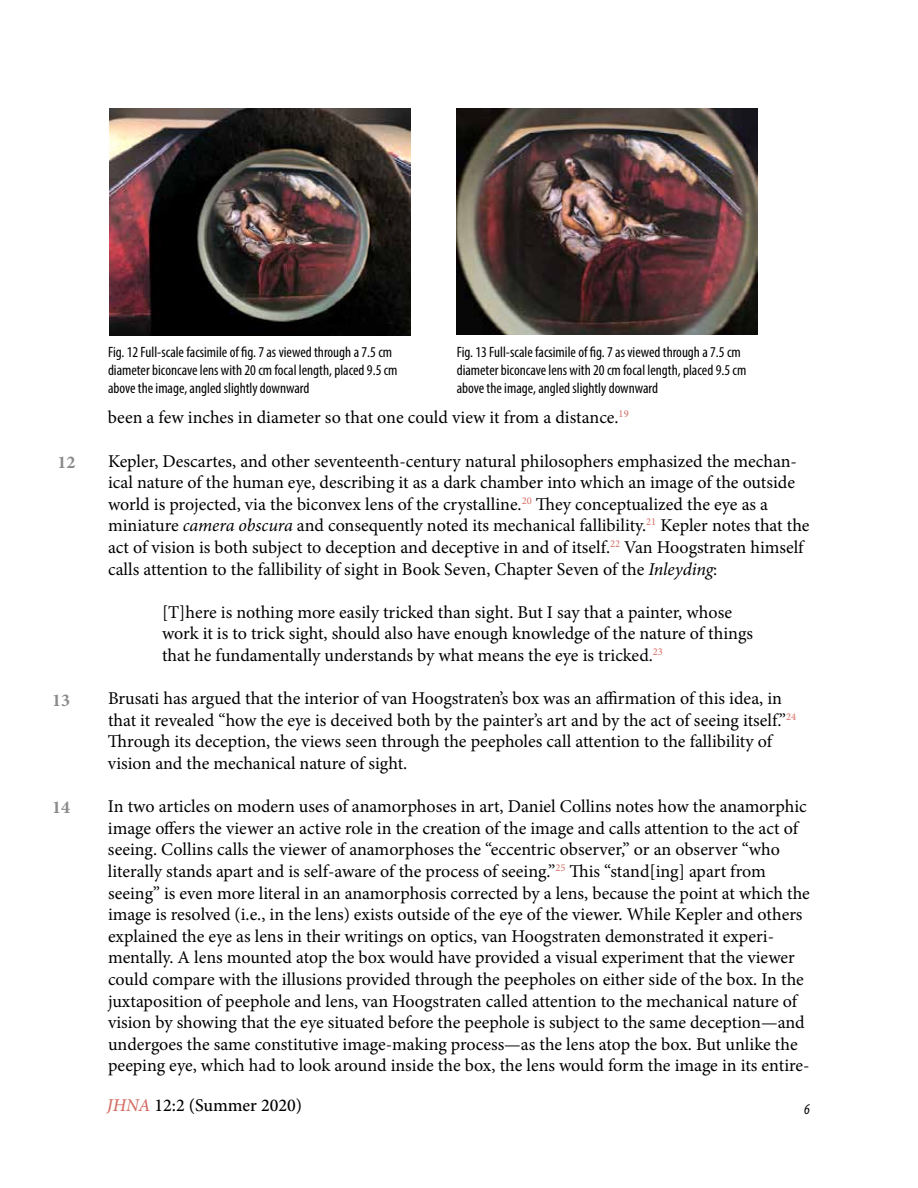
<style>
.page{position:relative;width:918px;height:1188px;background:#fff}
.page>*{position:absolute;margin:0;border:0;box-sizing:border-box;transform-origin:0 0}
.t1{font:18px/21.6px "Minion Pro";color:#000}
.t2{font:500 18px "Minion Pro";color:#000}
.t3{font:700 18px "Minion Pro";color:#888a8c}
.t4{font:condensed 15px/18px "Myriad Pro";color:#000}
.t5{font:italic condensed 15px "Myriad Pro";color:#000}
.s1{font-style:italic}
.s2{font-style:italic;color:#d46c62}
</style>
<div class="page">
<img style="left:109px;top:108px;width:302px;height:227px">
<img style="left:457px;top:109px;width:301px;height:225px">
<p class="t3" style="left:57px;top:449px;width:19px">12</p>
<p class="t3" style="left:52px;top:687px;width:19px">13</p>
<p class="t3" style="left:52px;top:795px;width:19px">14</p>
<p class="t4" style="left:108px;top:343px;width:291px">Fig. 12 Full-scale facsimile of fig. 7 as viewed through a 7.5 cm diameter biconcave lens with 20 cm focal length, placed 9.5 cm above the image, angled slightly downward</p>
<p class="t4" style="left:457px;top:343px;width:291px">Fig. 13 Full-scale facsimile of fig. 7 as viewed through a 7.5 cm diameter biconcave lens with 20 cm focal length, placed 9.5 cm above the image, angled slightly downward</p>
<p class="t1" style="left:108px;top:407px;width:522px">been a few inches in diameter so that one could view it from a distance.<sup>19</sup></p>
<p class="t1" style="left:108px;top:450px;width:703px">Kepler, Descartes, and other seventeenth-century natural philosophers emphasized the mechan&shy;ical nature of the human eye, describing it as a dark chamber into which an image of the outside world is projected, via the biconvex lens of the crystalline.<sup>20</sup> They conceptualized the eye as a miniature <span class="s1">camera obscura</span> and consequently noted its mechanical fallibility.<sup>21</sup> Kepler notes that the act of vision is both subject to deception and deceptive in and of itself.<sup>22</sup> Van Hoogstraten himself calls attention to the fallibility of sight in Book Seven, Chapter Seven of the <span class="s1">Inleyding</span>:</p>
<p class="t1" style="left:162px;top:601px;width:593px">[T]here is nothing more easily tricked than sight. But I say that a painter, whose work it is to trick sight, should also have enough knowledge of the nature of things that he fundamentally understands by what means the eye is tricked.<sup>23</sup></p>
<p class="t1" style="left:108px;top:688px;width:690px">Brusati has argued that the interior of van Hoogstraten’s box was an affirmation of this idea, in that it revealed “how the eye is deceived both by the painter’s art and by the act of seeing itself.”<sup>24<br></sup>Through its deception, the views seen through the peepholes call attention to the fallibility of vision and the mechanical nature of sight.</p>
<p class="t1" style="left:108px;top:796px;width:703px">In two articles on modern uses of anamorphoses in art, Daniel Collins notes how the anamorphic image offers the viewer an active role in the creation of the image and calls attention to the act of seeing. Collins calls the viewer of anamorphoses the “eccentric observer,” or an observer “who literally stands apart and is self-aware of the process of seeing.”<sup>25</sup> This “stand[ing] apart from seeing” is even more literal in an anamorphosis corrected by a lens, because the point at which the image is resolved (i.e., in the lens) exists outside of the eye of the viewer. While Kepler and others explained the eye as lens in their writings on optics, van Hoogstraten demonstrated it experi&shy;mentally. A lens mounted atop the box would have provided a visual experiment that the viewer could compare with the illusions provided through the peepholes on either side of the box. In the juxtaposition of peephole and lens, van Hoogstraten called attention to the mechanical nature of vision by showing that the eye situated before the peephole is subject to the same deception—and undergoes the same constitutive image-making process—as the lens atop the box. But unlike the peeping eye, which had to look around inside the box, the lens would form the image in its entire-</p>
<p class="t2" style="left:107px;top:1093px;width:197px"><span class="s2">JHNA</span> 12:2 (Summer 2020)</p>
<p class="t5" style="left:804px;top:1100px;width:7px">6</p>
</div>
